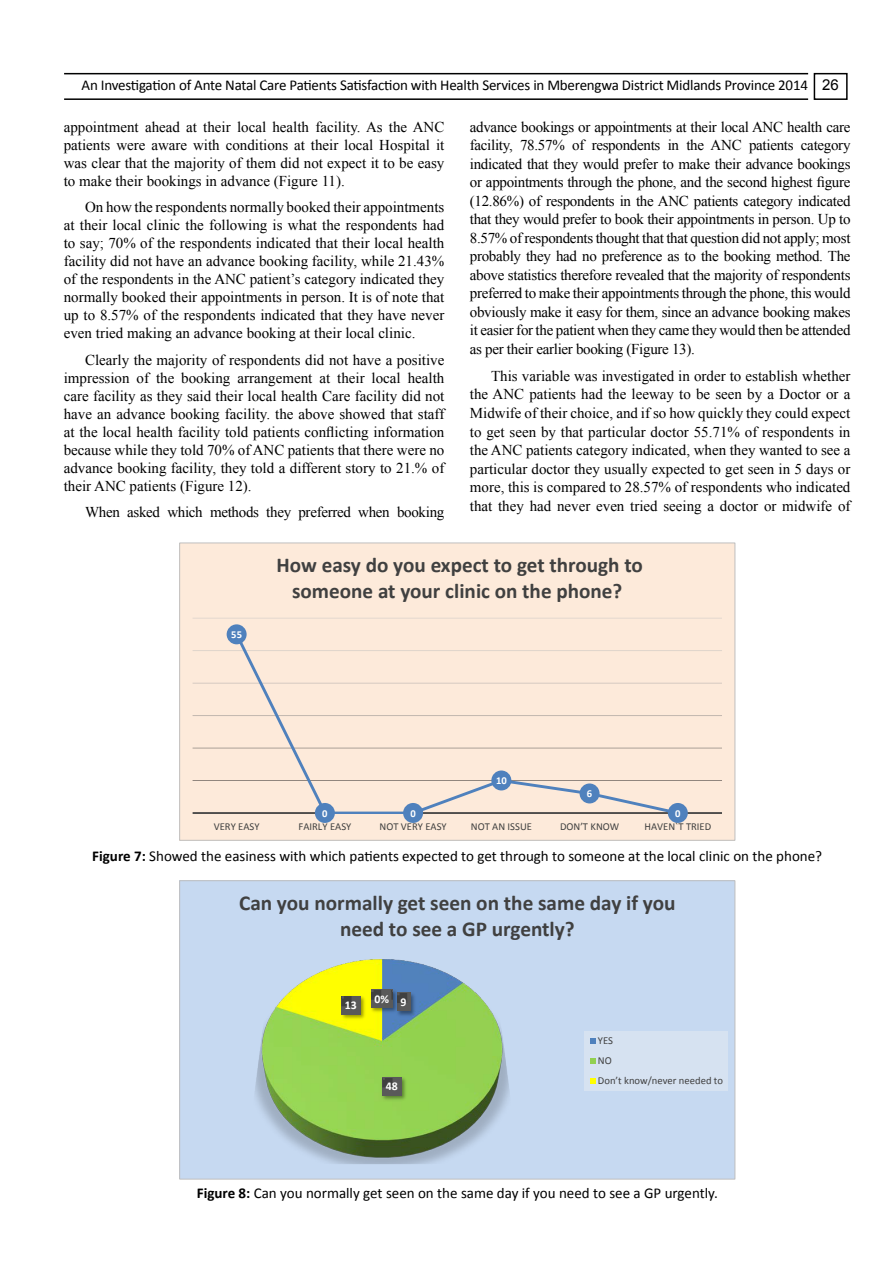
<style>
.page{position:relative;width:893px;height:1263px;background:#fff}
.page>*{position:absolute;margin:0;border:0;box-sizing:border-box;transform-origin:0 0}
.t1{font:700 21.3px/26px "Calibri";color:#404040;text-align:center}
.t2{font:700 21.15px/25.8px "Calibri";color:#404040;text-align:center}
.t3{font:15px/18.6px "Times New Roman";color:#000;text-align:justify}
.t4{font:15px "Calibri";letter-spacing:-.01em;color:#000}
.t5{font:15px "Times New Roman";letter-spacing:-.02em;color:#000}
.t6{font:700 11.85px "Calibri";color:#fff}
.t7{font:10.65px/20px "Calibri";color:#404040}
.t8{font:700 10.65px "Calibri";color:#fff}
.s1{font-family:"Arial"}
.s2{font-weight:700}
</style>
<div class="page">
<hr style="left:64px;top:98px;width:744px;height:2px;background:#000101">
<hr style="left:64px;top:73px;width:744px;height:1px;background:#000101">
<svg style="left:813px;top:72px;width:35px;height:28px"></svg>
<div style="left:180px;top:543px;width:555px;height:297px;background:#fdeada"></div>
<hr style="left:193px;top:812px;width:529px;height:2px;background:#404040">
<svg style="left:233px;top:637px;width:448px;height:177px"></svg>
<div style="left:227px;top:624px;width:20px;height:20px;background:#4f81bd;border-radius:50%"></div>
<div style="left:315px;top:803px;width:20px;height:20px;background:#4f81bd;border-radius:50%"></div>
<div style="left:403px;top:803px;width:20px;height:20px;background:#4f81bd;border-radius:50%"></div>
<div style="left:491px;top:770px;width:20px;height:20px;background:#4f81bd;border-radius:50%"></div>
<div style="left:580px;top:783px;width:19px;height:20px;background:#4f81bd;border-radius:50%"></div>
<div style="left:668px;top:803px;width:20px;height:20px;background:#4f81bd;border-radius:50%"></div>
<div style="left:179px;top:542px;width:556px;height:299px;border:1px solid #bfbfbf"></div>
<div style="left:180px;top:881px;width:555px;height:298px;background:#c6d9f1"></div>
<img style="left:255px;top:959px;width:254px;height:205px">
<img style="left:395px;top:990px;width:22px;height:28px">
<svg style="left:400px;top:993px;width:10px;height:18px"></svg>
<img style="left:380px;top:1075px;width:29px;height:27px">
<svg style="left:382px;top:1077px;width:19px;height:18px"></svg>
<img style="left:339px;top:994px;width:29px;height:27px">
<svg style="left:341px;top:996px;width:19px;height:18px"></svg>
<img style="left:369px;top:987px;width:31px;height:28px">
<svg style="left:371px;top:989px;width:22px;height:18px"></svg>
<div style="left:584px;top:1031px;width:144px;height:60px;background:#d6e2f1"></div>
<svg style="left:590px;top:1038px;width:5px;height:6px"></svg>
<svg style="left:590px;top:1058px;width:5px;height:6px"></svg>
<svg style="left:590px;top:1078px;width:5px;height:6px"></svg>
<div style="left:179px;top:880px;width:556px;height:299px;border:1px solid #bfbfbf"></div>
<p class="t4" style="left:82px;top:76px;width:759px">An Investigation of Ante Natal Care Patients Satisfaction with Health Services in Mberengwa District Midlands Province 2014 <span class="s1">26</span></p>
<p class="t3" style="left:64px;top:117px;width:382px;line-height:18px">appointment ahead at their local health facility. As the ANC patients were aware with conditions at their local Hospital it was clear that the majority of them did not expect it to be easy to make their bookings in advance (Figure 11).</p>
<p class="t3" style="left:64px;top:198px;width:382px;line-height:18px;text-indent:21px">On how the respondents normally booked their appointments at their local clinic the following is what the respondents had to say; 70% of the respondents indicated that their local health facility did not have an advance booking facility, while 21.43% of the respondents in the ANC patient’s category indicated they normally booked their appointments in person. It is of note that up to 8.57% of the respondents indicated that they have never even tried making an advance booking at their local clinic.</p>
<p class="t3" style="left:64px;top:350px;width:382px;line-height:18px;text-indent:21px">Clearly the majority of respondents did not have a positive impression of the booking arrangement at their local health care facility as they said their local health Care facility did not have an advance booking facility. the above showed that staff at the local health facility told patients conflicting information because while they told 70% of ANC patients that there were no advance booking facility, they told a different story to 21.% of their ANC patients (Figure 12).</p>
<p class="t5" style="left:85px;top:502px;width:361px">When asked which methods they preferred when booking</p>
<p class="t3" style="left:470px;top:117px;width:382px">advance bookings or appointments at their local ANC health care facility, 78.57% of respondents in the ANC patients category indicated that they would prefer to make their advance bookings or appointments through the phone, and the second highest figure (12.86%) of respondents in the ANC patients category indicated that they would prefer to book their appointments in person. Up to 8.57% of respondents thought that that question did not apply; most probably they had no preference as to the booking method. The above statistics therefore revealed that the majority of respondents preferred to make their appointments through the phone, this would obviously make it easy for them, since an advance booking makes it easier for the patient when they came they would then be attended as per their earlier booking (Figure 13).</p>
<p class="t3" style="left:470px;top:366px;width:382px;text-indent:21px">This variable was investigated in order to establish whether the ANC patients had the leeway to be seen by a Doctor or a Midwife of their choice, and if so how quickly they could expect to get seen by that particular doctor 55.71% of respondents in the ANC patients category indicated, when they wanted to see a particular doctor they usually expected to get seen in 5 days or more, this is compared to 28.57% of respondents who indicated that they had never even tried seeing a doctor or midwife of</p>
<p class="t8" style="left:231px;top:628px;width:12px">55</p>
<p class="t2" style="left:276px;top:552px;width:368px">How easy do you expect to get through to someone at your clinic on the phone?</p>
<p class="t8" style="left:322px;top:806px;width:7px">0</p>
<p class="t8" style="left:410px;top:806px;width:7px">0</p>
<p class="t8" style="left:496px;top:774px;width:12px">10</p>
<p class="t8" style="left:587px;top:787px;width:7px">6</p>
<p class="t8" style="left:675px;top:806px;width:7px">0</p>
<p class="t7" style="left:214px;top:816px;width:47px">VERY EASY</p>
<p class="t7" style="left:299px;top:816px;width:54px">FAIRLY EASY</p>
<p class="t7" style="left:380px;top:816px;width:69px">NOT VERY EASY</p>
<p class="t7" style="left:471px;top:816px;width:63px">NOT AN ISSUE</p>
<p class="t7" style="left:560px;top:816px;width:61px">DON’T KNOW</p>
<p class="t7" style="left:645px;top:816px;width:68px">HAVEN`T TRIED</p>
<p class="t4" style="left:92px;top:846px;width:731px"><span class="s2">Figure 7:</span> Showed the easiness with which patients expected to get through to someone at the local clinic on the phone?</p>
<p class="t1" style="left:239px;top:890px;width:438px">Can you normally get seen on the same day if you need to see a GP urgently?</p>
<p class="t6" style="left:345px;top:997px;width:14px">13</p>
<p class="t6" style="left:374px;top:991px;width:16px">0%</p>
<p class="t6" style="left:401px;top:994px;width:7px">9</p>
<p class="t6" style="left:386px;top:1079px;width:14px">48</p>
<p class="t7" style="left:598px;top:1031px;width:127px">YES<br>NO<br>Don’t know/never needed to</p>
<p class="t4" style="left:197px;top:1184px;width:522px"><span class="s2">Figure 8:</span> Can you normally get seen on the same day if you need to see a GP urgently.</p>
</div>
